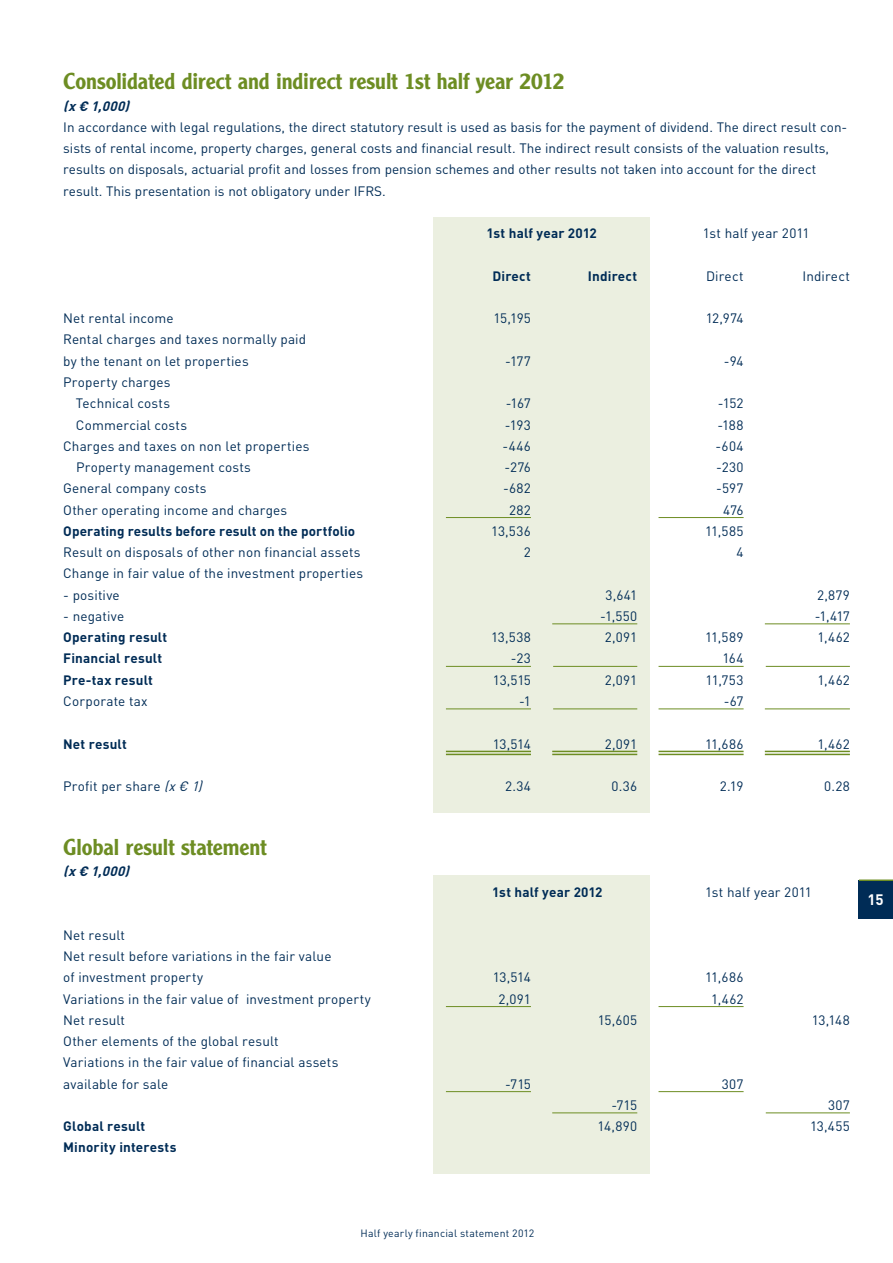
<style>
.page{position:relative;width:893px;height:1263px;background:#fff}
.page>*{position:absolute;margin:0;border:0;box-sizing:border-box;transform-origin:0 0}
.t1{font:500 22.5px "Clearface Gothic LT Std";letter-spacing:-.005em;color:#6d8d23}
.t2{font:700 15px "DIN Pro";color:#fff}
.t3{font:13.5px/21.3px "DIN Pro";letter-spacing:.01em;color:#002c56}
.t4{font:700 13.5px "DIN Pro";letter-spacing:.01em;color:#002c56}
.t5{font:italic 700 13.5px "DIN Pro";color:#002c56}
.t6{font:10.5px "DIN Pro";letter-spacing:.02em;color:#002c56}
.s1{font-style:italic}
</style>
<div class="page">
<div style="left:859px;top:880px;width:34px;height:38px;background:#002c56"></div>
<hr style="left:859px;top:879px;width:34px;height:2px;background:#6d8d23">
<div style="left:433px;top:217px;width:217px;height:595px;background:#ebefe0"></div>
<hr style="left:446px;top:517px;width:85px;height:1px;background:#6d8d23">
<hr style="left:658px;top:517px;width:86px;height:1px;background:#6d8d23">
<hr style="left:552px;top:623px;width:85px;height:1px;background:#6d8d23">
<hr style="left:765px;top:623px;width:85px;height:1px;background:#6d8d23">
<hr style="left:446px;top:666px;width:85px;height:1px;background:#6d8d23">
<hr style="left:553px;top:666px;width:84px;height:1px;background:#6d8d23">
<hr style="left:658px;top:666px;width:86px;height:1px;background:#6d8d23">
<hr style="left:766px;top:666px;width:84px;height:1px;background:#6d8d23">
<hr style="left:446px;top:708px;width:85px;height:1px;background:#6d8d23">
<hr style="left:553px;top:708px;width:84px;height:1px;background:#6d8d23">
<hr style="left:658px;top:708px;width:86px;height:1px;background:#6d8d23">
<hr style="left:765px;top:708px;width:85px;height:1px;background:#6d8d23">
<hr style="left:446px;top:751px;width:85px;height:1px;background:#6d8d23">
<hr style="left:446px;top:754px;width:85px;height:1px;background:#6d8d23">
<hr style="left:552px;top:751px;width:85px;height:1px;background:#6d8d23">
<hr style="left:552px;top:754px;width:85px;height:1px;background:#6d8d23">
<hr style="left:658px;top:751px;width:86px;height:1px;background:#6d8d23">
<hr style="left:658px;top:754px;width:86px;height:1px;background:#6d8d23">
<hr style="left:765px;top:751px;width:85px;height:1px;background:#6d8d23">
<hr style="left:765px;top:754px;width:85px;height:1px;background:#6d8d23">
<div style="left:433px;top:875px;width:217px;height:299px;background:#ebefe0"></div>
<hr style="left:446px;top:1006px;width:85px;height:1px;background:#6d8d23">
<hr style="left:658px;top:1006px;width:86px;height:1px;background:#6d8d23">
<hr style="left:446px;top:1091px;width:85px;height:1px;background:#6d8d23">
<hr style="left:658px;top:1091px;width:86px;height:1px;background:#6d8d23">
<hr style="left:552px;top:1112px;width:85px;height:1px;background:#6d8d23">
<hr style="left:766px;top:1112px;width:84px;height:1px;background:#6d8d23">
<h1 class="t1" style="left:63px;top:67px;width:503px">Consolidated direct and indirect result 1st half year 2012</h1>
<p class="t5" style="left:63px;top:96px;width:72px">(x€ 1,000)</p>
<p class="t3" style="left:63px;top:116px;width:786px">In accordance with legal regulations, the direct statutory result is used as basis for the payment of dividend. The direct result con&shy;sists of rental income, property charges, general costs and financial result. The indirect result consists of the valuation results, results on disposals, actuarial profit and losses from pension schemes and other results not taken into account for the direct result. This presentation is not obligatory under IFRS.</p>
<p class="t4" style="left:487px;top:224px;width:112px">1st half year 2012</p>
<p class="t3" style="left:703px;top:222px;width:108px">1st half year 2011</p>
<p class="t4" style="left:492px;top:267px;width:40px">Direct</p>
<p class="t4" style="left:588px;top:267px;width:51px">Indirect</p>
<p class="t3" style="left:706px;top:265px;width:39px">Direct</p>
<p class="t3" style="left:802px;top:265px;width:49px">Indirect</p>
<p class="t3" style="left:63px;top:307px;width:112px">Net rental income</p>
<p class="t3" style="left:494px;top:307px;width:39px">15,195</p>
<p class="t3" style="left:706px;top:307px;width:39px">12,974</p>
<p class="t3" style="left:63px;top:328px;width:244px">Rental charges and taxes normally paid by the tenant on let properties</p>
<p class="t3" style="left:505px;top:350px;width:27px">-177</p>
<p class="t3" style="left:724px;top:350px;width:21px">-94</p>
<p class="t3" style="left:63px;top:371px;width:109px;text-align:right">Property charges<br>Technical costs</p>
<p class="t3" style="left:506px;top:392px;width:27px">-167</p>
<p class="t3" style="left:718px;top:392px;width:27px">-152</p>
<p class="t3" style="left:76px;top:413px;width:113px">Commercial costs</p>
<p class="t3" style="left:505px;top:413px;width:28px">-193</p>
<p class="t3" style="left:717px;top:413px;width:28px">-188</p>
<p class="t3" style="left:63px;top:435px;width:248px">Charges and taxes on non let properties</p>
<p class="t3" style="left:503px;top:435px;width:30px">-446</p>
<p class="t3" style="left:716px;top:435px;width:30px">-604</p>
<p class="t3" style="left:76px;top:456px;width:176px">Property management costs</p>
<p class="t3" style="left:505px;top:456px;width:28px">-276</p>
<p class="t3" style="left:716px;top:456px;width:29px">-230</p>
<p class="t3" style="left:63px;top:477px;width:145px">General company costs</p>
<p class="t3" style="left:503px;top:477px;width:29px">-682</p>
<p class="t3" style="left:716px;top:477px;width:29px">-597</p>
<p class="t3" style="left:63px;top:498px;width:226px">Other operating income and charges</p>
<p class="t3" style="left:509px;top:498px;width:23px">282</p>
<p class="t3" style="left:723px;top:498px;width:22px">476</p>
<p class="t4" style="left:63px;top:522px;width:293px">Operating results before result on the portfolio</p>
<p class="t3" style="left:491px;top:520px;width:41px">13,536</p>
<p class="t3" style="left:705px;top:520px;width:40px">11,585</p>
<p class="t3" style="left:63px;top:541px;width:299px">Result on disposals of other non financial assets</p>
<p class="t3" style="left:524px;top:541px;width:9px">2</p>
<p class="t3" style="left:737px;top:541px;width:9px">4</p>
<p class="t3" style="left:63px;top:562px;width:301px">Change in fair value of the investment properties</p>
<p class="t3" style="left:63px;top:584px;width:58px">- positive</p>
<p class="t3" style="left:605px;top:584px;width:33px">3,641</p>
<p class="t3" style="left:817px;top:584px;width:34px">2,879</p>
<p class="t3" style="left:63px;top:605px;width:62px">- negative</p>
<p class="t3" style="left:600px;top:605px;width:39px">-1,550</p>
<p class="t3" style="left:815px;top:605px;width:37px">-1,417</p>
<p class="t4" style="left:63px;top:628px;width:105px">Operating result</p>
<p class="t3" style="left:491px;top:626px;width:41px">13,538</p>
<p class="t3" style="left:605px;top:626px;width:34px">2,091</p>
<p class="t3" style="left:705px;top:626px;width:40px">11,589</p>
<p class="t3" style="left:818px;top:626px;width:34px">1,462</p>
<p class="t4" style="left:63px;top:649px;width:100px">Financial result</p>
<p class="t3" style="left:511px;top:647px;width:22px">-23</p>
<p class="t3" style="left:722px;top:647px;width:23px">164</p>
<p class="t4" style="left:63px;top:671px;width:91px">Pre-tax result</p>
<p class="t3" style="left:493px;top:669px;width:40px">13,515</p>
<p class="t3" style="left:605px;top:669px;width:34px">2,091</p>
<p class="t3" style="left:706px;top:669px;width:39px">11,753</p>
<p class="t3" style="left:818px;top:669px;width:34px">1,462</p>
<p class="t3" style="left:63px;top:690px;width:86px">Corporate tax</p>
<p class="t3" style="left:519px;top:690px;width:13px">-1</p>
<p class="t3" style="left:724px;top:690px;width:21px">-67</p>
<p class="t4" style="left:63px;top:734px;width:65px">Net result</p>
<p class="t3" style="left:493px;top:732px;width:40px">13,514</p>
<p class="t3" style="left:605px;top:732px;width:34px">2,091</p>
<p class="t3" style="left:705px;top:732px;width:40px">11,686</p>
<p class="t3" style="left:818px;top:732px;width:34px">1,462</p>
<p class="t3" style="left:63px;top:775px;width:145px">Profit per share <span class="s1">(x€ 1)</span></p>
<p class="t3" style="left:505px;top:775px;width:27px">2.34</p>
<p class="t3" style="left:612px;top:775px;width:27px">0.36</p>
<p class="t3" style="left:720px;top:775px;width:25px">2.19</p>
<p class="t3" style="left:824px;top:775px;width:27px">0.28</p>
<h1 class="t1" style="left:63px;top:833px;width:205px">Global result statement</h1>
<p class="t5" style="left:63px;top:862px;width:72px">(x€ 1,000)</p>
<p class="t3" style="left:63px;top:924px;width:270px">Net result<br>Net result before variations in the fair value of investment property</p>
<p class="t4" style="left:492px;top:883px;width:112px">1st half year 2012</p>
<p class="t3" style="left:705px;top:881px;width:108px">1st half year 2011</p>
<p class="t3" style="left:493px;top:966px;width:40px">13,514</p>
<p class="t3" style="left:705px;top:966px;width:40px">11,686</p>
<p class="t3" style="left:63px;top:987px;width:309px">Variations in the fair value of investment property</p>
<p class="t3" style="left:498px;top:987px;width:34px">2,091</p>
<p class="t3" style="left:711px;top:987px;width:34px">1,462</p>
<p class="t3" style="left:63px;top:1009px;width:63px">Net result</p>
<p class="t3" style="left:598px;top:1009px;width:41px">15,605</p>
<p class="t3" style="left:812px;top:1009px;width:40px">13,148</p>
<p class="t3" style="left:63px;top:1030px;width:277px">Other elements of the global result<br>Variations in the fair value of financial assets available for sale</p>
<p class="t3" style="left:505px;top:1072px;width:27px">-715</p>
<p class="t3" style="left:722px;top:1072px;width:23px">307</p>
<p class="t3" style="left:611px;top:1094px;width:27px">-715</p>
<p class="t3" style="left:828px;top:1094px;width:23px">307</p>
<p class="t4" style="left:63px;top:1117px;width:84px">Global result</p>
<p class="t3" style="left:597px;top:1115px;width:41px">14,890</p>
<p class="t3" style="left:810px;top:1115px;width:41px">13,455</p>
<p class="t4" style="left:63px;top:1138px;width:115px">Minority interests</p>
<p class="t2" style="left:867px;top:889px;width:18px">15</p>
<p class="t6" style="left:361px;top:1226px;width:175px">Half yearly financial statement 2012</p>
</div>
